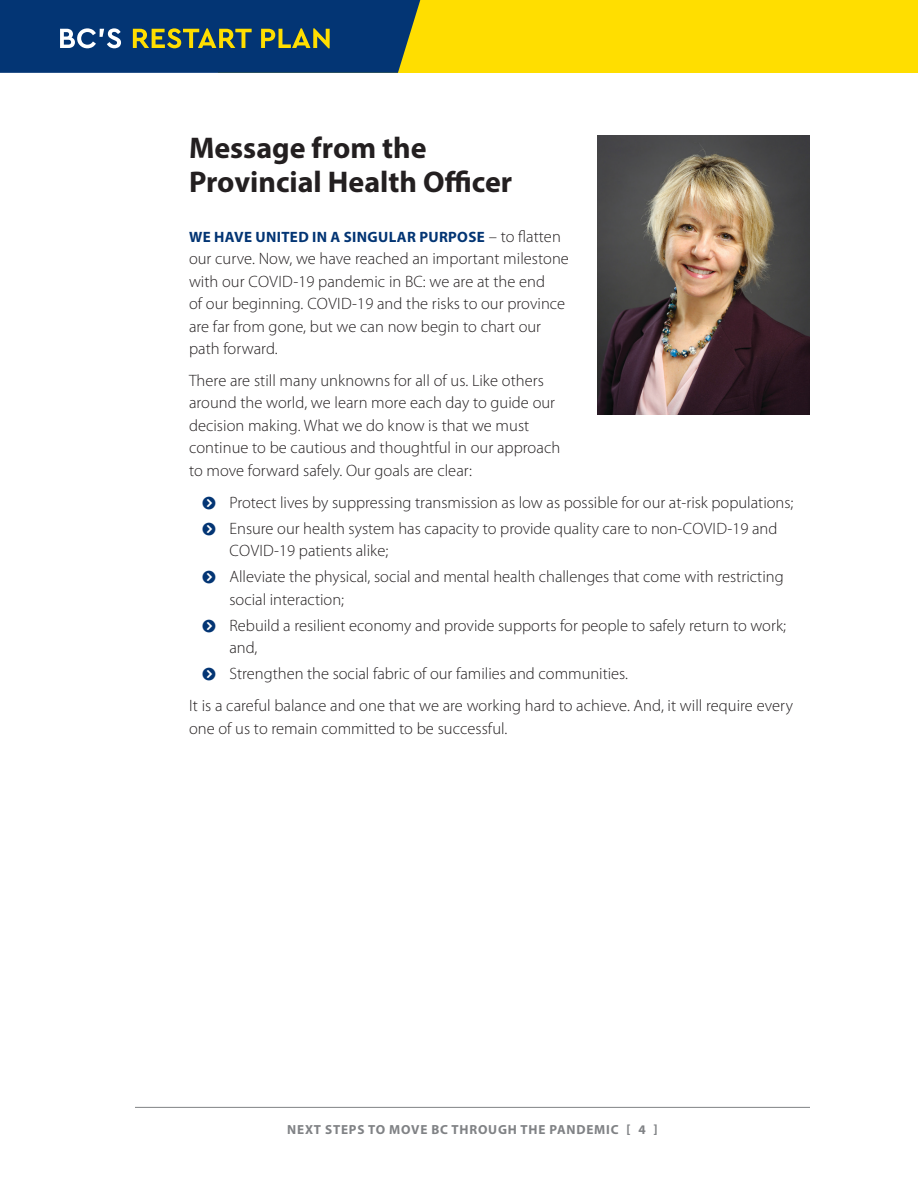
<style>
.page{position:relative;width:918px;height:1188px;background:#fff}
.page>*{position:absolute;margin:0;border:0;box-sizing:border-box;transform-origin:0 0}
.t1{font:700 30px/34.5px "Myriad Pro";color:#231f20}
.Body{font:300 16.5px/22.5px "Myriad Pro";color:#231f20}
.Body-2{font:700 15px "Myriad Pro";letter-spacing:.025em;color:#033574}
.t2{font:700 13.2px "Myriad Pro";letter-spacing:.06em;color:#808285}
.s1{font-weight:300;font-size:16.5px;color:#231f20}
</style>
<div class="page">
<div style="left:219px;top:0;width:699px;height:72px;background:#ffde00"></div>
<hr style="left:135px;top:1107px;width:675px;height:1px;background:#808285">
<svg style="left:0;top:0;width:424px;height:73px;background:#1e486c"></svg>
<img style="left:597px;top:135px;width:213px;height:280px">
<h1 class="t1" style="left:189px;top:129px;width:325px">Message from the<br>Provincial Health Officer</h1>
<p class="Body-2" style="left:189px;top:227px;width:373px">WE HAVE UNITED IN A SINGULAR PURPOSE <span class="s1">– to flatten</span></p>
<p class="Body" style="left:189px;top:248px;width:381px">our curve. Now, we have reached an important milestone with our COVID-19 pandemic in BC: we are at the end<br>of our beginning. COVID-19 and the risks to our province are far from gone, but we can now begin to chart our path forward.</p>
<p class="Body" style="left:189px;top:369px;width:373px">There are still many unknowns for all of us. Like others around the world, we learn more each day to guide our decision making. What we do know is that we must continue to be cautious and thoughtful in our approach to move forward safely. Our goals are clear:</p>
<p class="Body" style="left:230px;top:491px;width:565px">Protect lives by suppressing transmission as low as possible for our at-risk populations;</p>
<p class="Body" style="left:230px;top:517px;width:549px">Ensure our health system has capacity to provide quality care to non-COVID-19 and<br>COVID-19 patients alike;</p>
<p class="Body" style="left:230px;top:566px;width:556px">Alleviate the physical, social and mental health challenges that come with restricting social interaction;</p>
<p class="Body" style="left:230px;top:614px;width:558px">Rebuild a resilient economy and provide supports for people to safely return to work; and,</p>
<p class="Body" style="left:230px;top:663px;width:400px">Strengthen the social fabric of our families and communities.</p>
<p class="Body" style="left:189px;top:695px;width:605px">It is a careful balance and one that we are working hard to achieve. And, it will require every one of us to remain committed to be successful.</p>
<p class="t2" style="left:287px;top:1121px;width:372px">NEXT STEPS TO MOVE BC THROUGH THE PANDEMIC [ 4 ]</p>
</div>
